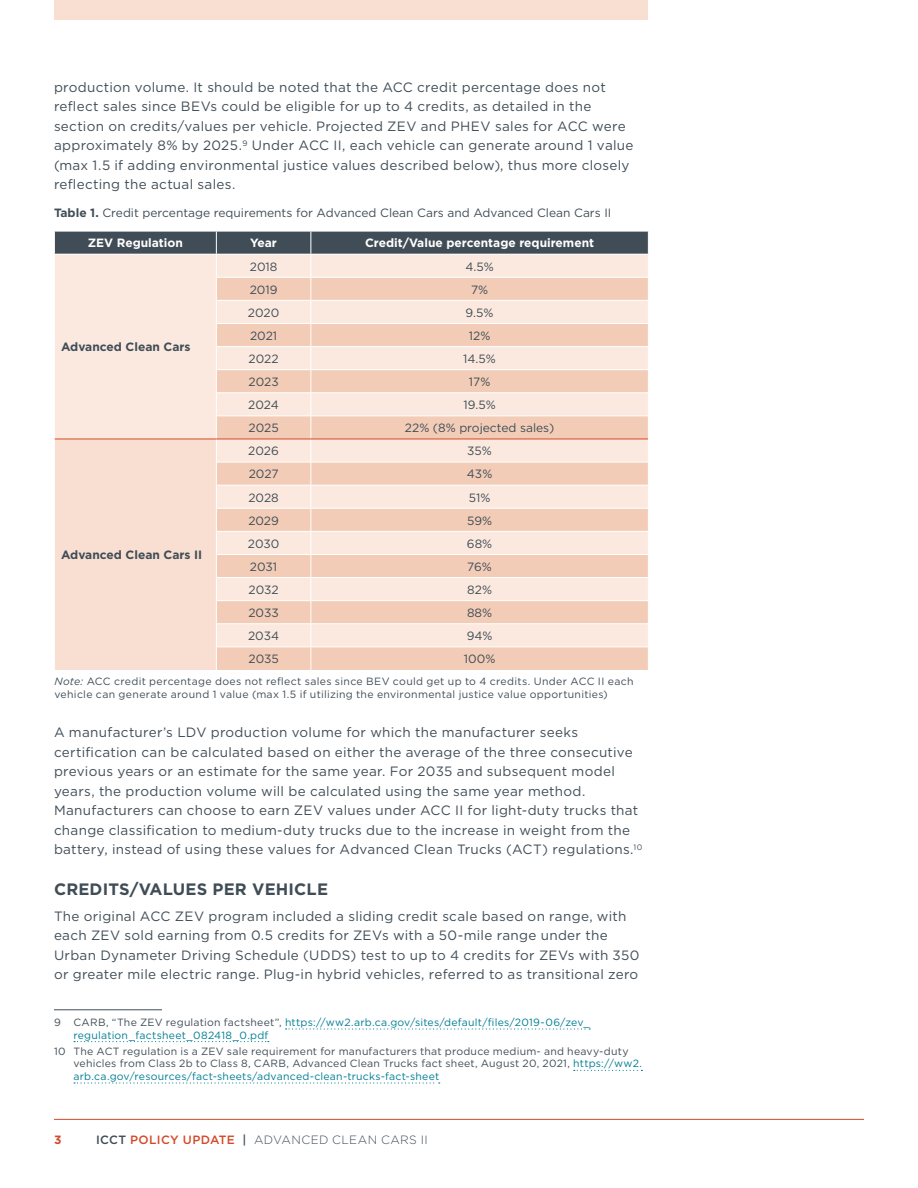
<style>
.page{position:relative;width:918px;height:1188px;background:#fff}
.page>*{position:absolute;margin:0;border:0;box-sizing:border-box;transform-origin:0 0}
.t1{font:700 16.5px "Gotham";letter-spacing:.01em;color:#404d56}
.t2{font:13.5px/19.5px "Gotham";letter-spacing:.02em;color:#404d56}
.t3{font:12px "Gotham";color:#404d56}
.t4{font:700 12px "Gotham";color:#fff}
.t5{font:300 12px "Gotham";letter-spacing:.03em;color:#404d56}
.t6{font:700 12px "Gotham";color:#404d56}
.t7{font:700 12px "Gotham";color:#d54929}
.t8{font:10.5px/12.6px "Gotham";letter-spacing:.025em;color:#404d56}
.t9{font:10.5px/12.6px "Gotham";letter-spacing:.02em;color:#007e94}
.s1{font-weight:700}
.s2{font-style:italic}
.s3{color:#404d56}
.s4{color:#007e94}
.s5{font-weight:500}
.s6{font-weight:500;color:#d54929}
</style>
<div class="page">
<hr style="left:54px;top:1119px;width:810px;height:1px;background:#d54929">
<div style="left:54px;top:0;width:594px;height:20px;background:#f8dfd2"></div>
<svg style="left:54px;top:231px;width:595px;height:439px;background:#eed6c9"></svg>
<hr style="left:55px;top:439px;width:161px;height:1px;background:#d54929">
<hr style="left:216px;top:439px;width:95px;height:1px;background:#d54929">
<hr style="left:311px;top:439px;width:337px;height:1px;background:#d54929">
<hr style="left:54px;top:1009px;width:108px;height:1px;background:#404d56">
<svg style="left:286px;top:1028px;width:304px;height:2px"></svg>
<svg style="left:74px;top:1041px;width:195px;height:1px"></svg>
<svg style="left:574px;top:1070px;width:68px;height:1px"></svg>
<svg style="left:74px;top:1082px;width:366px;height:2px"></svg>
<p class="t2" style="left:54px;top:77px;width:581px">production volume. It should be noted that the ACC credit percentage does not reflect sales since BEVs could be eligible for up to 4 credits, as detailed in the section on credits/values per vehicle. Projected ZEV and PHEV sales for ACC were approximately 8% by 2025.<sup>9</sup> Under ACC II, each vehicle can generate around 1 value (max 1.5 if adding environmental justice values described below), thus more closely reflecting the actual sales.</p>
<p class="t3" style="left:54px;top:205px;width:559px"><span class="s1">Table 1.</span> Credit percentage requirements for Advanced Clean Cars and Advanced Clean Cars II</p>
<p class="t4" style="left:88px;top:235px;width:97px">ZEV Regulation</p>
<p class="t4" style="left:250px;top:235px;width:28px">Year</p>
<p class="t4" style="left:365px;top:235px;width:231px">Credit/Value percentage requirement</p>
<p class="t6" style="left:61px;top:339px;width:131px">Advanced Clean Cars</p>
<p class="t3" style="left:250px;top:259px;width:29px">2018</p>
<p class="t3" style="left:465px;top:259px;width:30px">4.5%</p>
<p class="t3" style="left:250px;top:282px;width:29px">2019</p>
<p class="t3" style="left:471px;top:282px;width:19px">7%</p>
<p class="t3" style="left:248px;top:305px;width:33px">2020</p>
<p class="t3" style="left:466px;top:305px;width:29px">9.5%</p>
<p class="t3" style="left:250px;top:328px;width:29px">2021</p>
<p class="t3" style="left:469px;top:328px;width:23px">12%</p>
<p class="t3" style="left:249px;top:351px;width:32px">2022</p>
<p class="t3" style="left:463px;top:351px;width:34px">14.5%</p>
<p class="t3" style="left:249px;top:374px;width:32px">2023</p>
<p class="t3" style="left:469px;top:374px;width:23px">17%</p>
<p class="t3" style="left:248px;top:397px;width:32px">2024</p>
<p class="t3" style="left:464px;top:397px;width:34px">19.5%</p>
<p class="t3" style="left:249px;top:420px;width:32px">2025</p>
<p class="t3" style="left:405px;top:420px;width:151px">22% (8% projected sales)</p>
<p class="t3" style="left:248px;top:443px;width:32px">2026</p>
<p class="t3" style="left:467px;top:443px;width:26px">35%</p>
<p class="t3" style="left:249px;top:466px;width:31px">2027</p>
<p class="t3" style="left:467px;top:466px;width:27px">43%</p>
<p class="t3" style="left:248px;top:490px;width:32px">2028</p>
<p class="t3" style="left:469px;top:490px;width:23px">51%</p>
<p class="t3" style="left:248px;top:513px;width:32px">2029</p>
<p class="t3" style="left:467px;top:513px;width:27px">59%</p>
<p class="t3" style="left:248px;top:536px;width:33px">2030</p>
<p class="t3" style="left:467px;top:536px;width:27px">68%</p>
<p class="t3" style="left:250px;top:559px;width:29px">2031</p>
<p class="t3" style="left:467px;top:559px;width:26px">76%</p>
<p class="t3" style="left:249px;top:582px;width:32px">2032</p>
<p class="t3" style="left:467px;top:582px;width:26px">82%</p>
<p class="t3" style="left:248px;top:605px;width:32px">2033</p>
<p class="t3" style="left:467px;top:605px;width:27px">88%</p>
<p class="t3" style="left:248px;top:628px;width:33px">2034</p>
<p class="t3" style="left:467px;top:628px;width:27px">94%</p>
<p class="t3" style="left:248px;top:651px;width:32px">2035</p>
<p class="t3" style="left:464px;top:651px;width:33px">100%</p>
<p class="t8" style="left:54px;top:675px;width:581px"><span class="s2">Note:</span> ACC credit percentage does not reflect sales since BEV could get up to 4 credits. Under ACC II each vehicle can generate around 1 value (max 1.5 if utilizing the environmental justice value opportunities)</p>
<p class="t2" style="left:54px;top:723px;width:590px">A manufacturer’s LDV production volume for which the manufacturer seeks certification can be calculated based on either the average of the three consecutive previous years or an estimate for the same year. For 2035 and subsequent model years, the production volume will be calculated using the same year method.<br>Manufacturers can choose to earn ZEV values under ACC II for light-duty trucks that change classification to medium-duty trucks due to the increase in weight from the battery, instead of using these values for Advanced Clean Trucks (ACT) regulations.<sup>10</sup></p>
<p class="t1" style="left:54px;top:878px;width:276px">CREDITS/VALUES PER VEHICLE</p>
<p class="t2" style="left:54px;top:906px;width:587px">The original ACC ZEV program included a sliding credit scale based on range, with each ZEV sold earning from 0.5 credits for ZEVs with a 50-mile range under the Urban Dynameter Driving Schedule (UDDS) test to up to 4 credits for ZEVs with 350 or greater mile electric range. Plug-in hybrid vehicles, referred to as transitional zero</p>
<p class="t9" style="left:73px;top:1016px;width:518px;text-indent:-19px"><span class="s3">9 CARB, “The ZEV regulation factsheet”,</span> https://ww2.arb.ca.gov/sites/default/files/2019-06/zev_ regulation_factsheet_082418_0.pdf</p>
<p class="t8" style="left:73px;top:1045px;width:570px;text-indent:-19px">10 The ACT regulation is a ZEV sale requirement for manufacturers that produce medium- and heavy-duty vehicles from Class 2b to Class 8, CARB, Advanced Clean Trucks fact sheet, August 20, 2021, <span class="s4">https://ww2. arb.ca.gov/resources/fact-sheets/advanced-clean-trucks-fact-sheet</span></p>
<p class="t6" style="left:61px;top:547px;width:143px">Advanced Clean Cars II</p>
<p class="t7" style="left:54px;top:1132px;width:9px">3</p>
<p class="t5" style="left:96px;top:1132px;width:333px"><span class="s5">ICCT</span> <span class="s6">POLICY UPDATE</span> <span class="s5">|</span> ADVANCED CLEAN CARS II</p>
</div>
